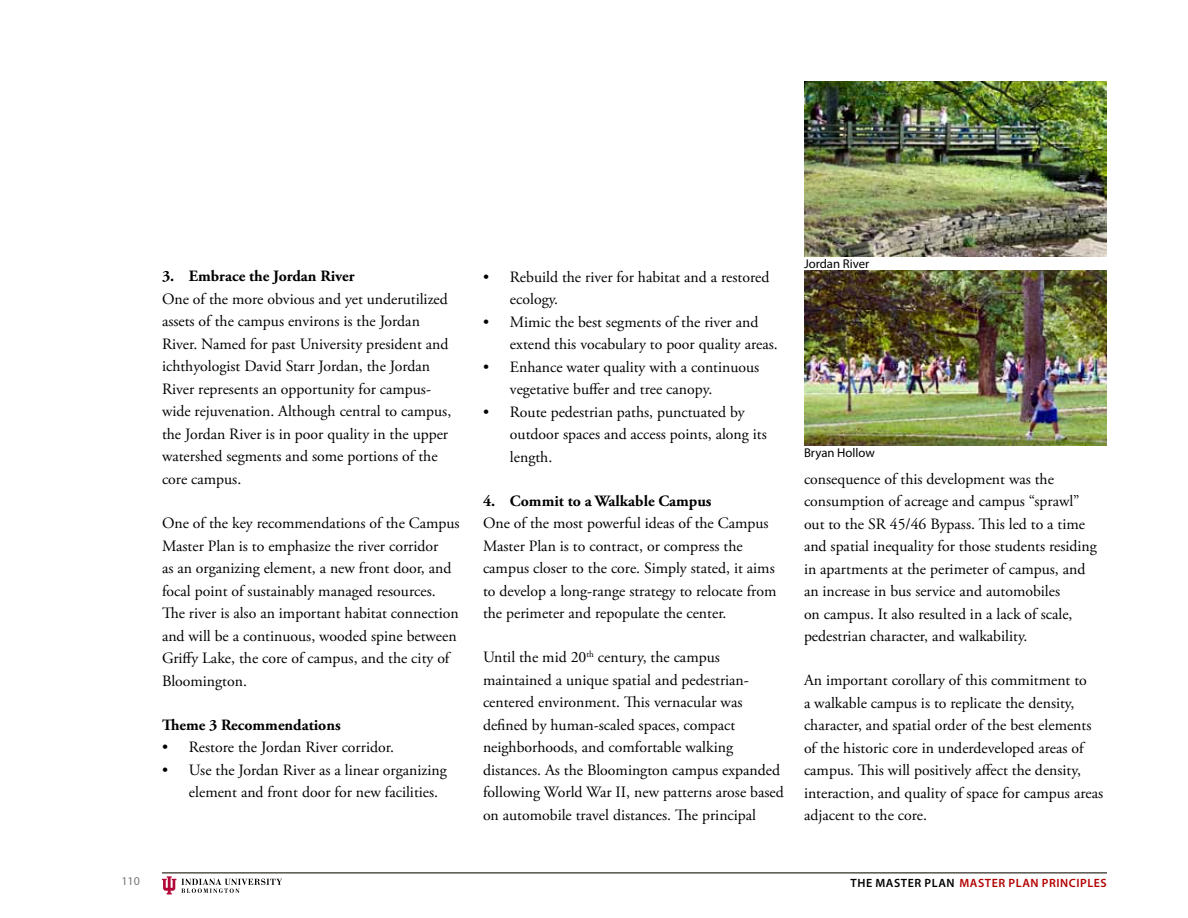
<style>
.page{position:relative;width:1188px;height:918px;background:#fff}
.page>*{position:absolute;margin:0;border:0;box-sizing:border-box;transform-origin:0 0}
.t1{font:15.75px/22.5px "Adobe Garamond Pro";color:#000}
.t2{font:700 15.75px "Adobe Garamond Pro";color:#000}
.t3{font:12.75px "Myriad Pro";color:#000}
.t4{font:600 12px "Myriad Pro";letter-spacing:.045em;color:#b20000}
.t5{font:600 12px "Myriad Pro";color:#000}
.t6{font:12px "Myriad Pro";color:#77787b}
</style>
<div class="page">
<svg style="left:162px;top:876px;width:120px;height:19px"></svg>
<hr style="left:162px;top:872px;width:945px;height:2px;background:#54534a">
<img style="left:804px;top:81px;width:303px;height:175px">
<img style="left:804px;top:270px;width:303px;height:176px">
<p class="t2" style="left:162px;top:267px;width:194px">3. Embrace the Jordan River</p>
<p class="t1" style="left:162px;top:288px;width:291px">One of the more obvious and yet underutilized assets of the campus environs is the Jordan River. Named for past University president and ichthyologist David Starr Jordan, the Jordan River represents an opportunity for campus&shy;wide rejuvenation. Although central to campus, the Jordan River is in poor quality in the upper watershed segments and some portions of the core campus.</p>
<p class="t1" style="left:162px;top:512px;width:299px">One of the key recommendations of the Campus Master Plan is to emphasize the river corridor<br>as an organizing element, a new front door, and focal point of sustainably managed resources.<br>The river is also an important habitat connection and will be a continuous, wooded spine between Griffy Lake, the core of campus, and the city of Bloomington.</p>
<p class="t2" style="left:162px;top:716px;width:180px">Theme 3 Recommendations</p>
<p class="t1" style="left:162px;top:737px;width:234px">• Restore the Jordan River corridor.</p>
<p class="t1" style="left:189px;top:759px;width:259px;text-indent:-27px">• Use the Jordan River as a linear organizing element and front door for new facilities.</p>
<p class="t1" style="left:510px;top:266px;width:261px;text-indent:-27px">• Rebuild the river for habitat and a restored ecology.</p>
<p class="t1" style="left:510px;top:311px;width:269px;text-indent:-27px">• Mimic the best segments of the river and extend this vocabulary to poor quality areas.</p>
<p class="t1" style="left:510px;top:356px;width:251px;text-indent:-27px">• Enhance water quality with a continuous vegetative buffer and tree canopy.</p>
<p class="t1" style="left:510px;top:401px;width:258px;text-indent:-27px">• Route pedestrian paths, punctuated by outdoor spaces and access points, along its length.</p>
<p class="t2" style="left:483px;top:492px;width:230px">4. Commit to a Walkable Campus</p>
<p class="t1" style="left:483px;top:513px;width:295px">One of the most powerful ideas of the Campus Master Plan is to contract, or compress the campus closer to the core. Simply stated, it aims to develop a long-range strategy to relocate from the perimeter and repopulate the center.</p>
<p class="t1" style="left:483px;top:646px;width:302px">Until the mid 20<sup>th</sup> century, the campus maintained a unique spatial and pedestrian&shy;centered environment. This vernacular was defined by human-scaled spaces, compact neighborhoods, and comfortable walking distances. As the Bloomington campus expanded following World War II, new patterns arose based on automobile travel distances. The principal</p>
<p class="t3" style="left:804px;top:257px;width:67px">Jordan River</p>
<p class="t3" style="left:804px;top:445px;width:72px">Bryan Hollow</p>
<p class="t1" style="left:804px;top:468px;width:294px">consequence of this development was the consumption of acreage and campus “sprawl” out to the SR 45/46 Bypass. This led to a time and spatial inequality for those students residing in apartments at the perimeter of campus, and an increase in bus service and automobiles<br>on campus. It also resulted in a lack of scale, pedestrian character, and walkability.</p>
<p class="t1" style="left:804px;top:670px;width:301px">An important corollary of this commitment to<br>a walkable campus is to replicate the density, character, and spatial order of the best elements of the historic core in underdeveloped areas of campus. This will positively affect the density, interaction, and quality of space for campus areas adjacent to the core.</p>
<p class="t6" style="left:122px;top:875px;width:20px">110</p>
<p class="t5" style="left:851px;top:875px;width:9px">THE</p>
<p class="t5" style="left:876px;top:875px;width:9px">MASTER</p>
<p class="t5" style="left:925px;top:875px;width:9px">PLAN</p>
<p class="t4" style="left:960px;top:875px;width:90px">MASTER PLAN PIPRINCIPLES</p>
</div>
